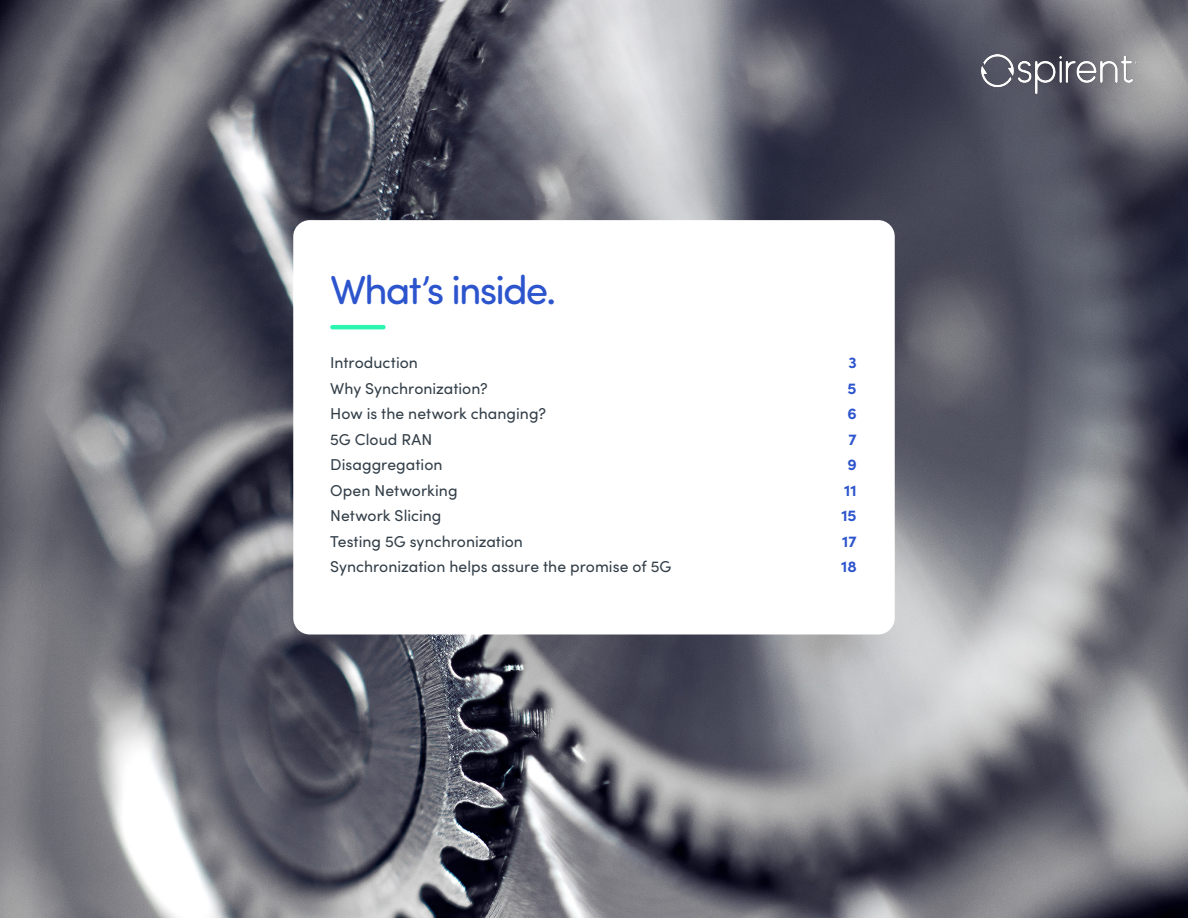
<style>
.page{position:relative;width:1188px;height:918px;background:#fff}
.page>*{position:absolute;margin:0;border:0;box-sizing:border-box;transform-origin:0 0}
.Cover_Title{font:40.5px "Sofia Pro Soft";letter-spacing:-.045em;color:#2c54cd}
.TOC_body_text{font:15.75px "Sofia Pro";color:#323e48}
.TOC_body_text-2{font:700 15.75px "Sofia Pro";letter-spacing:.005em;color:#2c54cd}
</style>
<div class="page">
<img style="left:0;top:0;width:1188px;height:918px">
<img style="left:981px;top:54px;width:158px;height:40px">
<div style="left:293px;top:220px;width:602px;height:414px;background:#fff;border-radius:16px"></div>
<svg style="left:332px;top:325px;width:54px;height:4px"></svg>
<p class="Cover_Title" style="left:330px;top:262px;width:228px">What’s inside.</p>
<p class="TOC_body_text" style="left:330px;top:351px;width:89px">Introduction</p>
<p class="TOC_body_text-2" style="left:848px;top:351px;width:10px">3</p>
<p class="TOC_body_text" style="left:330px;top:377px;width:159px">Why Synchronization?</p>
<p class="TOC_body_text-2" style="left:848px;top:376px;width:11px">5</p>
<p class="TOC_body_text" style="left:330px;top:402px;width:217px">How is the network changing?</p>
<p class="TOC_body_text-2" style="left:847px;top:402px;width:11px">6</p>
<p class="TOC_body_text" style="left:330px;top:428px;width:104px">5G Cloud RAN</p>
<p class="TOC_body_text-2" style="left:848px;top:427px;width:10px">7</p>
<p class="TOC_body_text" style="left:330px;top:453px;width:114px">Disaggregation</p>
<p class="TOC_body_text-2" style="left:847px;top:453px;width:11px">9</p>
<p class="TOC_body_text" style="left:330px;top:479px;width:129px">Open Networking</p>
<p class="TOC_body_text-2" style="left:844px;top:478px;width:14px">11</p>
<p class="TOC_body_text" style="left:330px;top:504px;width:113px">Network Slicing</p>
<p class="TOC_body_text-2" style="left:841px;top:504px;width:17px">15</p>
<p class="TOC_body_text" style="left:330px;top:530px;width:194px">Testing 5G synchronization</p>
<p class="TOC_body_text-2" style="left:842px;top:529px;width:16px">17</p>
<p class="TOC_body_text" style="left:330px;top:555px;width:343px">Synchronization helps assure the promise of 5G</p>
<p class="TOC_body_text-2" style="left:841px;top:555px;width:17px">18</p>
</div>
